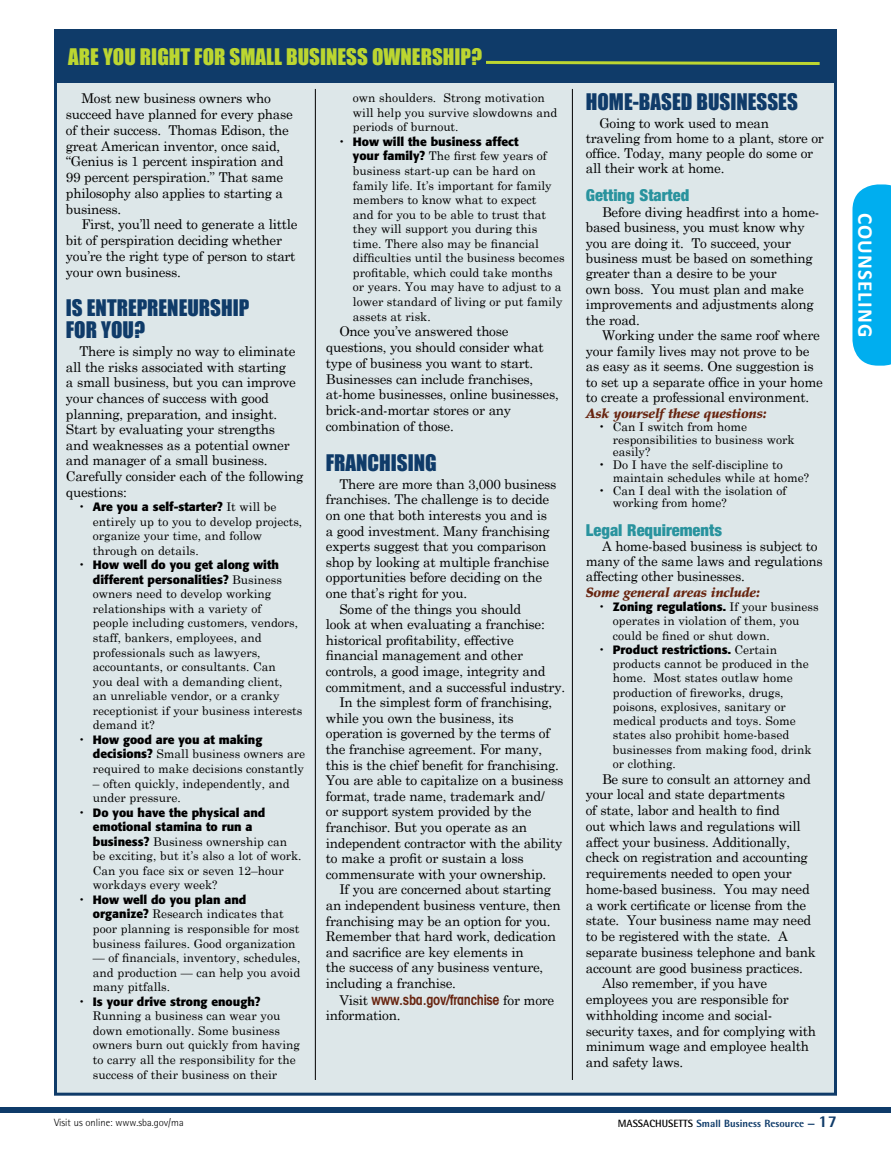
<style>
.page{position:relative;width:891px;height:1161px;background:#fff}
.page>*{position:absolute;margin:0;border:0;box-sizing:border-box;transform-origin:0 0}
.Sub_Program_HD{font:21px "Impact";color:#0f3b69}
.Sub_Program_HD-2{font:21px "Impact";color:#bcd631}
.t1{font:700 21px "Calibri";letter-spacing:.05em;color:#fff}
.Section_Heads{font:900 condensed 16.5px "Helvetica Neue";color:#29939e}
.Body_copy_add_tabs{font:600 condensed 14.25px "Avant Garde";letter-spacing:-.02em;color:#682510}
.Body_copy_add_tabs-2{font:13.5px/15.6px "Century Schoolbook";letter-spacing:-.02em;color:#000}
.Body_copy_add_tabs-3{font:italic 900 13.5px "Palatino";letter-spacing:-.02em;color:#682510}
.bulletted_copy{font:12px/14.5px "Century Schoolbook";color:#000}
.t2{font:800 10.5px "Rotis Semi Sans";color:#0f3b69}
.t3{font:300 10.5px "Rotis Semi Sans";color:#000}
.s1{font-family:"Formata";font-weight:700}
.s2{font-family:"Century Schoolbook";font-weight:400;font-stretch:normal;font-size:13.5px;color:#000}
.s3{font-weight:700;color:#000}
.s4{font-size:16.5px}
</style>
<div class="page">
<div style="left:1px;top:1107px;width:890px;height:5px;background:#0f3b69"></div>
<div style="left:54px;top:76px;width:783px;height:1020px;background:#dde7e9;border:3px solid #0f3b69"></div>
<div style="left:54px;top:30px;width:255px;height:53px;background:#0f3b69"></div>
<div style="left:308px;top:30px;width:529px;height:53px;background:#0f3b69"></div>
<svg style="left:486px;top:60px;width:334px;height:5px"></svg>
<hr style="left:315px;top:89px;width:1px;height:991px;background:#000">
<hr style="left:572px;top:89px;width:1px;height:991px;background:#000">
<svg style="left:852px;top:184px;width:39px;height:182px;background:#0db2ef"></svg>
<p class="Sub_Program_HD-2" style="left:68px;top:40px;width:415px">ARE YOU RIGHT FOR SMALL BUSINESS OWNERSHIP?</p>
<p class="Body_copy_add_tabs-2" style="left:66px;top:90px;width:228px;text-indent:16px">Most new business owners who succeed have planned for every phase of their success. Thomas Edison, the great American inventor, once said, “Genius is 1 percent inspiration and<br>99 percent perspiration.” That same philosophy also applies to starting a business.</p>
<p class="Body_copy_add_tabs-2" style="left:66px;top:216px;width:233px;text-indent:16px">First, you’ll need to generate a little bit of perspiration deciding whether you’re the right type of person to start your own business.</p>
<p class="Sub_Program_HD" style="left:66px;top:291px;width:185px">IS ENTREPRENEURSHIP</p>
<p class="Sub_Program_HD" style="left:66px;top:313px;width:81px">FOR YOU?</p>
<p class="Body_copy_add_tabs-2" style="left:66px;top:343px;width:239px;text-indent:14px">There is simply no way to eliminate all the risks associated with starting<br>a small business, but you can improve your chances of success with good planning, preparation, and insight.<br>Start by evaluating your strengths<br>and weaknesses as a potential owner and manager of a small business.<br>Carefully consider each of the following questions:</p>
<p class="bulletted_copy" style="left:93px;top:499px;width:211px;text-indent:-15px">• <span class="s1">Are you a self-starter?</span> It will be entirely up to you to develop projects, organize your time, and follow through on details.</p>
<p class="bulletted_copy" style="left:93px;top:557px;width:211px;text-indent:-15px">• <span class="s1">How well do you get along with different personalities?</span> Business owners need to develop working relationships with a variety of<br>people including customers, vendors, staff, bankers, employees, and professionals such as lawyers, accountants, or consultants. Can<br>you deal with a demanding client,<br>an unreliable vendor, or a cranky receptionist if your business interests demand it?</p>
<p class="bulletted_copy" style="left:93px;top:732px;width:214px;text-indent:-15px">• <span class="s1">How good are you at making decisions?</span> Small business owners are required to make decisions constantly</p>
<p class="bulletted_copy" style="left:93px;top:776px;width:198px">– often quickly, independently, and under pressure.</p>
<p class="bulletted_copy" style="left:93px;top:805px;width:210px;text-indent:-15px">• <span class="s1">Do you have the physical and emotional stamina to run a business?</span> Business ownership can be exciting, but it’s also a lot of work.<br>Can you face six or seven 12–hour workdays every week?</p>
<p class="bulletted_copy" style="left:93px;top:892px;width:208px;text-indent:-15px">• <span class="s1">How well do you plan and organize?</span> Research indicates that poor planning is responsible for most business failures. Good organization</p>
<p class="bulletted_copy" style="left:93px;top:950px;width:209px;text-align:justify">— of financials, inventory, schedules, and production — can help you avoid many pitfalls.</p>
<p class="bulletted_copy" style="left:93px;top:994px;width:208px;text-indent:-15px">• <span class="s1">Is your drive strong enough?<br></span>Running a business can wear you down emotionally. Some business owners burn out quickly from having to carry all the responsibility for the success of their business on their</p>
<p class="bulletted_copy" style="left:353px;top:90px;width:206px">own shoulders. Strong motivation will help you survive slowdowns and periods of burnout.</p>
<p class="bulletted_copy" style="left:353px;top:134px;width:213px;text-indent:-15px">• <span class="s1">How will the business affect<br>your family?</span> The first few years of business start-up can be hard on family life. It’s important for family members to know what to expect<br>and for you to be able to trust that they will support you during this time. There also may be financial difficulties until the business becomes profitable, which could take months or years. You may have to adjust to a lower standard of living or put family assets at risk.</p>
<p class="Body_copy_add_tabs-2" style="left:326px;top:323px;width:234px;text-indent:14px">Once you’ve answered those questions, you should consider what type of business you want to start.<br>Businesses can include franchises, at-home businesses, online businesses, brick-and-mortar stores or any combination of those.</p>
<p class="Sub_Program_HD" style="left:326px;top:446px;width:112px">FRANCHISING</p>
<p class="Body_copy_add_tabs-2" style="left:326px;top:476px;width:232px;text-indent:14px">There are more than 3,000 business franchises. The challenge is to decide on one that both interests you and is a good investment. Many franchising experts suggest that you comparison shop by looking at multiple franchise opportunities before deciding on the one that’s right for you.</p>
<p class="Body_copy_add_tabs-2" style="left:326px;top:601px;width:241px;text-indent:14px">Some of the things you should<br>look at when evaluating a franchise: historical profitability, effective financial management and other controls, a good image, integrity and commitment, and a successful industry.</p>
<p class="Body_copy_add_tabs-2" style="left:326px;top:694px;width:239px;text-indent:14px">In the simplest form of franchising, while you own the business, its operation is governed by the terms of the franchise agreement. For many, this is the chief benefit for franchising.<br>You are able to capitalize on a business format, trade name, trademark and/<br>or support system provided by the franchisor. But you operate as an independent contractor with the ability to make a profit or sustain a loss commensurate with your ownership.</p>
<p class="Body_copy_add_tabs-2" style="left:326px;top:881px;width:236px;text-indent:14px">If you are concerned about starting an independent business venture, then franchising may be an option for you.<br>Remember that hard work, dedication and sacrifice are key elements in<br>the success of any business venture, including a franchise.</p>
<p class="Body_copy_add_tabs" style="left:339px;top:991px;width:216px"><span class="s2">Visit</span> www.sba.gov/franchise <span class="s2">for more</span></p>
<p class="Body_copy_add_tabs-2" style="left:326px;top:1007px;width:76px">information.</p>
<p class="Sub_Program_HD" style="left:586px;top:85px;width:214px">HOME-BASED BUSINESSES</p>
<p class="Body_copy_add_tabs-2" style="left:586px;top:115px;width:240px;line-height:15px;text-indent:14px">Going to work used to mean traveling from home to a plant, store or office. Today, many people do some or all their work at home.</p>
<p class="Section_Heads" style="left:586px;top:185px;width:105px">Getting Started</p>
<p class="Body_copy_add_tabs-2" style="left:586px;top:204px;width:235px;text-indent:16px">Before diving headfirst into a home&shy;based business, you must know why you are doing it. To succeed, your business must be based on something greater than a desire to be your<br>own boss. You must plan and make improvements and adjustments along the road.</p>
<p class="Body_copy_add_tabs-2" style="left:586px;top:327px;width:239px;text-indent:16px">Working under the same roof where your family lives may not prove to be as easy as it seems. One suggestion is to set up a separate office in your home to create a professional environment.</p>
<p class="Body_copy_add_tabs-3" style="left:586px;top:405px;width:182px">Ask yourself these questions:</p>
<p class="bulletted_copy" style="left:613px;top:420px;width:183px;line-height:12.8px;text-indent:-15px">• Can I switch from home responsibilities to business work easily?</p>
<p class="bulletted_copy" style="left:613px;top:458px;width:198px;line-height:12.8px;text-indent:-15px">• Do I have the self-discipline to maintain schedules while at home?</p>
<p class="bulletted_copy" style="left:613px;top:484px;width:175px;line-height:12.8px;text-indent:-15px">• Can I deal with the isolation of working from home?</p>
<p class="Section_Heads" style="left:586px;top:520px;width:138px">Legal Requirements</p>
<p class="Body_copy_add_tabs-2" style="left:586px;top:538px;width:238px;line-height:15px;text-indent:16px">A home-based business is subject to many of the same laws and regulations affecting other businesses.</p>
<p class="Body_copy_add_tabs-3" style="left:586px;top:584px;width:176px">Some general areas include:</p>
<p class="bulletted_copy" style="left:613px;top:599px;width:207px;text-indent:-15px">• <span class="s1">Zoning regulations.</span> If your business operates in violation of them, you could be fined or shut down.</p>
<p class="bulletted_copy" style="left:613px;top:642px;width:200px;text-indent:-15px">• <span class="s1">Product restrictions.</span> Certain products cannot be produced in the home. Most states outlaw home production of fireworks, drugs, poisons, explosives, sanitary or medical products and toys. Some states also prohibit home-based businesses from making food, drink or clothing.</p>
<p class="Body_copy_add_tabs-2" style="left:586px;top:771px;width:232px;text-indent:16px">Be sure to consult an attorney and your local and state departments<br>of state, labor and health to find<br>out which laws and regulations will affect your business. Additionally, check on registration and accounting requirements needed to open your home-based business. You may need a work certificate or license from the state. Your business name may need to be registered with the state. A separate business telephone and bank account are good business practices.</p>
<p class="Body_copy_add_tabs-2" style="left:586px;top:975px;width:232px;text-indent:16px">Also remember, if you have employees you are responsible for withholding income and social&shy;security taxes, and for complying with minimum wage and employee health and safety laws.</p>
<p class="t3" style="left:54px;top:1117px;width:131px">Visit us online: www.sba.gov/ma</p>
<p class="t2" style="left:618px;top:1117px;width:221px"><span class="s3">MASSACHUSETTS</span> Small Business Resource — <span class="s4">17</span></p>
<h1 class="t1" style="left:878px;top:213px;width:126px;rotate:90deg">COUNSELING</h1>
</div>
